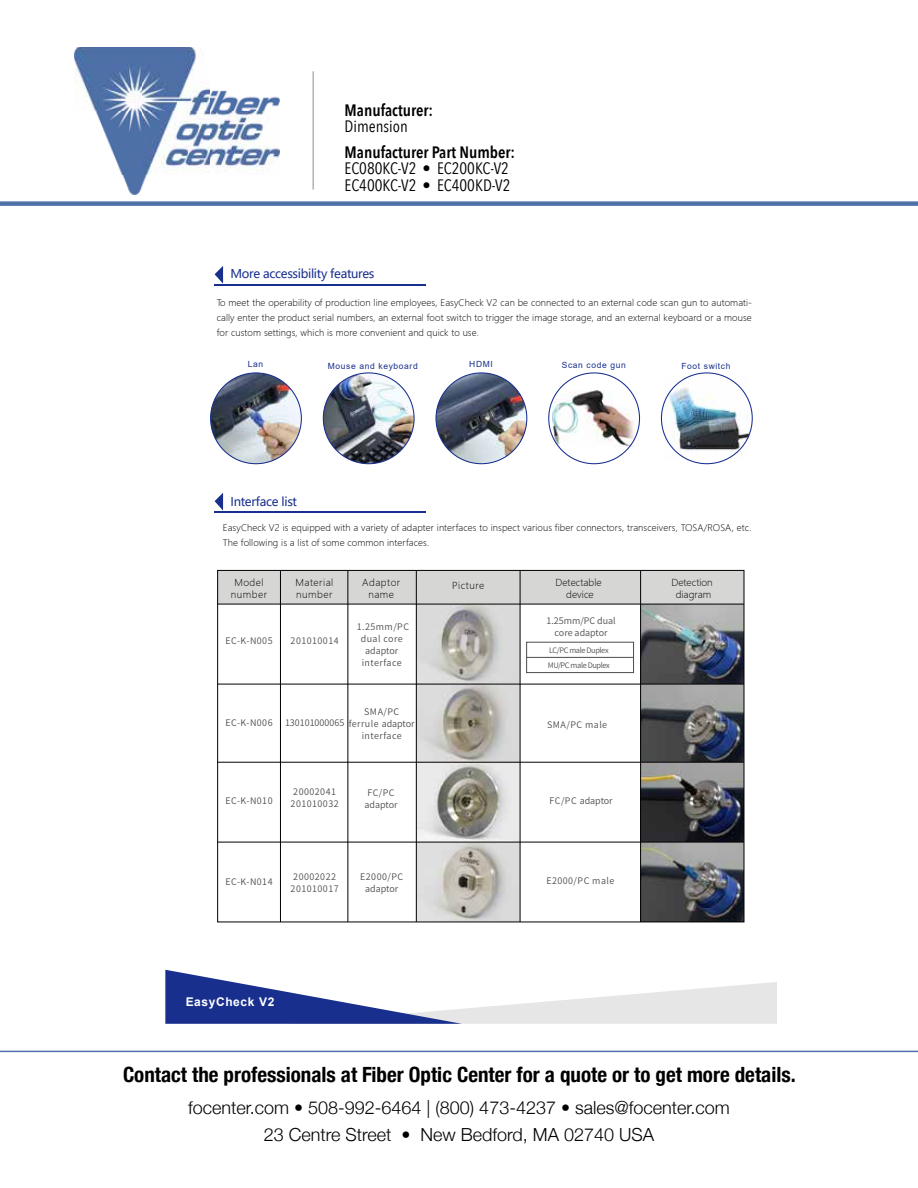
<style>
.page{position:relative;width:918px;height:1188px;background:#fff}
.page>*{position:absolute;margin:0;border:0;box-sizing:border-box;transform-origin:0 0}
.t1{font:700 condensed 21px "Helvetica Neue";color:#000}
.t2{font:300 18px/26.2px "Helvetica Neue";color:#000;text-align:center}
.t3{font:16.5px/16.5px "Avenir Next Condensed";color:#000}
.t4{font:600 16.5px "Avenir Next Condensed";color:#000}
.t5{font:12px "Microsoft Ya Hei";letter-spacing:-.025em;color:#182f8e}
.t6{font:700 12px "Arial";letter-spacing:.05em;color:#fff}
.t7{font:300 9.6px/12px "Microsoft Ya Hei";letter-spacing:.05em;color:#000;text-align:center}
.t8{font:300 9.6px/12px "Microsoft Ya Hei";color:#000;text-align:center}
.t9{font:300 9px/15px "Microsoft Ya Hei";letter-spacing:.01em;color:#000}
.t10{font:9px/12px "Source Han Sans CN";letter-spacing:.05em;color:#4d4d4d}
.t11{font:9px/12px "Source Han Sans CN";color:#4d4d4d;text-align:center}
.t12{font:8.4px "Arial";letter-spacing:.075em;color:#182f8c}
.t13{font:7.5px/15px "Source Han Sans CN";letter-spacing:-.05em;color:#4d4d4d}
</style>
<div class="page">
<hr style="left:0;top:1051px;width:918px;height:1px;background:#4f70a8">
<div style="left:0;top:201px;width:918px;height:5px;background:#4f70a8"></div>
<img style="left:75px;top:47px;width:204px;height:147px">
<hr style="left:313px;top:71px;width:1px;height:119px;background:#8a8c8e">
<img style="left:417px;top:605px;width:103px;height:315px">
<img style="left:641px;top:764px;width:101px;height:156px">
<img style="left:641px;top:605px;width:101px;height:159px">
<img style="left:664px;top:375px;width:85px;height:85px">
<div style="left:218px;top:570px;width:526px;height:34px;background:#d6d6d4"></div>
<hr style="left:215px;top:511px;width:211px;height:1px;background:#182f8e">
<svg style="left:215px;top:493px;width:8px;height:18px"></svg>
<hr style="left:215px;top:284px;width:211px;height:1px;background:#182f8e">
<svg style="left:215px;top:266px;width:8px;height:18px"></svg>
<svg style="left:165px;top:970px;width:611px;height:54px"></svg>
<hr style="left:217px;top:604px;width:527px;height:1px;background:#000">
<hr style="left:280px;top:570px;width:1px;height:352px;background:#000">
<hr style="left:347px;top:570px;width:1px;height:352px;background:#000">
<hr style="left:416px;top:570px;width:1px;height:352px;background:#000">
<hr style="left:520px;top:570px;width:1px;height:352px;background:#000">
<hr style="left:640px;top:570px;width:1px;height:352px;background:#000">
<hr style="left:217px;top:684px;width:527px;height:1px;background:#000">
<hr style="left:217px;top:762px;width:527px;height:1px;background:#000">
<hr style="left:217px;top:842px;width:527px;height:1px;background:#000">
<img style="left:211px;top:373px;width:90px;height:91px;border-radius:45px">
<img style="left:323px;top:373px;width:91px;height:91px;border-radius:45px">
<img style="left:553px;top:390px;width:86px;height:56px">
<img style="left:436px;top:373px;width:91px;height:91px;border-radius:45px">
<div style="left:526px;top:642px;width:108px;height:31px;border:1px solid #4d4d4d"></div>
<hr style="left:527px;top:657px;width:107px;height:1px;background:#4d4d4d">
<h3 class="t4" style="left:345px;top:96px;width:90px">Manufacturer:</h3>
<h3 class="t3" style="left:345px;top:118px;width:65px">Dimension</h3>
<h3 class="t4" style="left:345px;top:138px;width:172px">Manufacturer Part Number:</h3>
<h3 class="t3" style="left:345px;top:160px;width:168px">EC080KC-V2 • EC200KC-V2<br>EC400KC-V2 • EC400KD-V2</h3>
<h3 class="t5" style="left:230px;top:266px;width:145px">More accessibility features</h3>
<p class="t9" style="left:217px;top:295px;width:537px;text-align:justify">To meet the operability of production line employees, EasyCheck V2 can be connected to an external code scan gun to automati&shy;cally enter the product serial numbers, an external foot switch to trigger the image storage, and an external keyboard or a mouse for custom settings, which is more convenient and quick to use.</p>
<p class="t12" style="left:248px;top:359px;width:17px">Lan</p>
<p class="t12" style="left:328px;top:360px;width:91px">Mouse and keyboard</p>
<p class="t12" style="left:469px;top:359px;width:25px">HDMI</p>
<p class="t12" style="left:562px;top:359px;width:66px">Scan code gun</p>
<p class="t12" style="left:681px;top:360px;width:51px">Foot switch</p>
<h3 class="t5" style="left:230px;top:494px;width:68px">Interface list</h3>
<p class="t9" style="left:223px;top:520px;width:530px">EasyCheck V2 is equipped with a variety of adapter interfaces to inspect various fiber connectors, transceivers, TOSA/ROSA, etc.<br>The following is a list of some common interfaces.</p>
<p class="t7" style="left:231px;top:576px;width:38px">Model number</p>
<p class="t7" style="left:452px;top:579px;width:34px">Picture</p>
<p class="t8" style="left:556px;top:576px;width:48px">Detectable device</p>
<p class="t8" style="left:671px;top:576px;width:43px">Detection diagram</p>
<p class="t10" style="left:357px;top:621px;width:54px;text-align:center">1.25mm/PC dual core adaptor interface</p>
<p class="t11" style="left:547px;top:615px;width:71px">1.25mm/PC dual core adaptor</p>
<p class="t7" style="left:295px;top:576px;width:39px;text-align:left">Material number</p>
<p class="t7" style="left:362px;top:576px;width:40px">Adaptor name</p>
<p class="t10" style="left:225px;top:635px;width:49px">EC-K-N005</p>
<p class="t10" style="left:291px;top:635px;width:50px">201010014</p>
<p class="t13" style="left:548px;top:643px;width:64px">LC/PC male Duplex<br>MU/PC male Duplex</p>
<p class="t10" style="left:349px;top:706px;width:67px;text-align:center">SMA/PC ferrule adaptor interface</p>
<p class="t11" style="left:285px;top:716px;width:61px">130101000065</p>
<p class="t10" style="left:225px;top:716px;width:49px">EC-K-N006</p>
<p class="t10" style="left:547px;top:719px;width:62px">SMA/PC male</p>
<p class="t10" style="left:225px;top:795px;width:49px">EC-K-N010</p>
<p class="t10" style="left:291px;top:786px;width:50px">20002041<br>201010032</p>
<p class="t11" style="left:365px;top:786px;width:34px">FC/PC adaptor</p>
<p class="t11" style="left:550px;top:795px;width:65px">FC/PC adaptor</p>
<p class="t11" style="left:360px;top:871px;width:45px">E2000/PC adaptor</p>
<p class="t10" style="left:291px;top:871px;width:50px">20002022<br>201010017</p>
<p class="t10" style="left:225px;top:876px;width:49px">EC-K-N014</p>
<p class="t10" style="left:546px;top:875px;width:70px">E2000/PC male</p>
<h3 class="t6" style="left:186px;top:993px;width:90px">EasyCheck V2</h3>
<h1 class="t1" style="left:123px;top:1057px;width:674px">Contact the professionals at Fiber Optic Center for a quote or to get more details.</h1>
<h2 class="t2" style="left:188px;top:1093px;width:543px">focenter.com • 508-992-6464 | (800) 473-4237 • sales@focenter.com<br>23 Centre Street • New Bedford, MA 02740 USA</h2>
</div>
